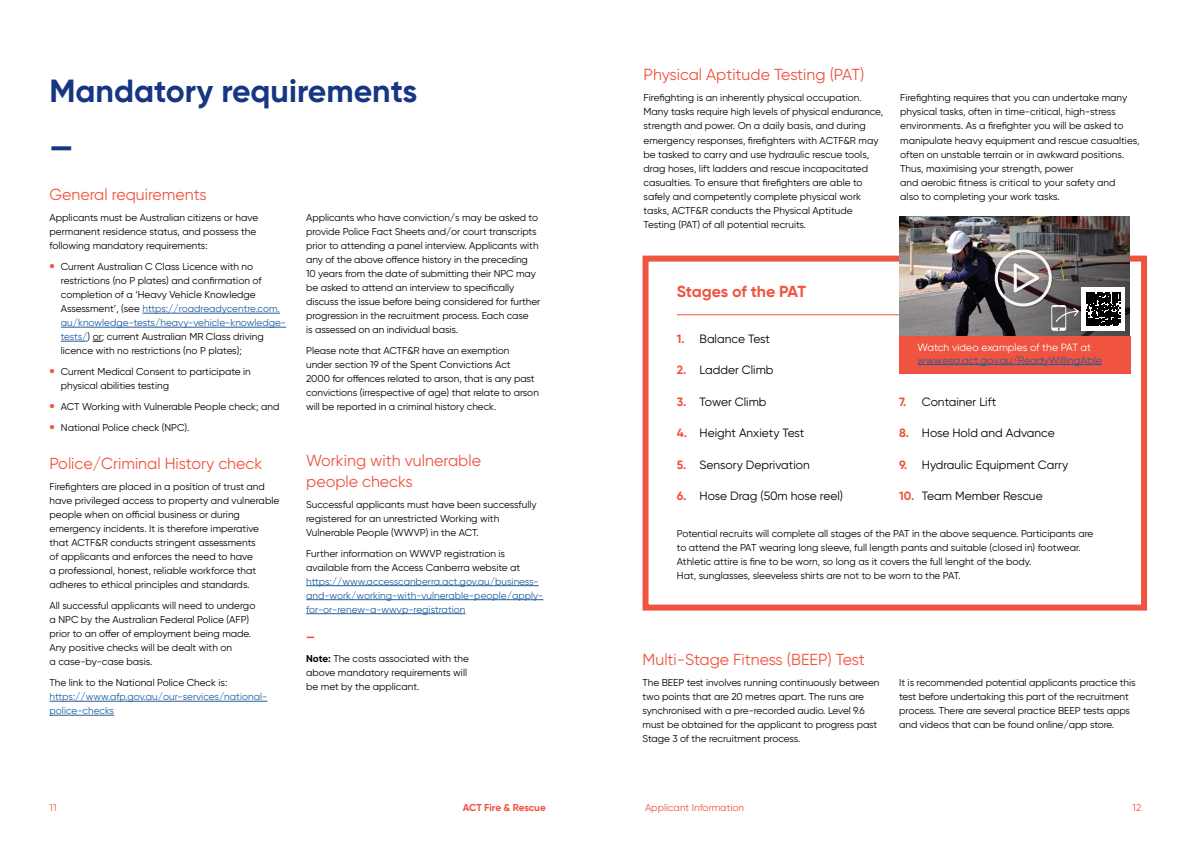
<style>
.page{position:relative;width:1191px;height:842px;background:#fff}
.page>*{position:absolute;margin:0;border:0;box-sizing:border-box;transform-origin:0 0}
.Dash{font:700 32px "Gilroy";color:#163683}
.H2_single_col{font:16px/21px "Gilroy";color:#f0533f}
.t1{font:700 16px "Gilroy";letter-spacing:-.015em;color:#f0533f}
.t2{font:12px "Gilroy";color:#000}
.t3{font:700 12px "Gilroy";color:#f0533f}
.Body{font:10.5px/12.6px "Gilroy";color:#215e9e}
.Body-2{font:10px/14px "Gilroy";letter-spacing:-.005em;color:#000}
.Body-3{font:10px/14px "Gilroy";color:#215e9e}
.t4{font:10px "Gilroy";color:#f0533f}
.t5{font:700 10px "Gilroy";letter-spacing:-.01em;color:#f0533f}
.s1{font-weight:800;font-size:14px;color:#f0533f}
.s2{color:#215e9e}
.s3{color:#000}
.s4{font-weight:700}
.s5{font-weight:700;color:#f0533f}
.s6{color:#fff}
</style>
<div class="page">
<hr style="left:142px;top:313px;width:138px;height:1px;background:#215e9e">
<hr style="left:61px;top:327px;width:225px;height:1px;background:#215e9e">
<svg style="left:61px;top:341px;width:41px;height:1px"></svg>
<hr style="left:50px;top:701px;width:217px;height:1px;background:#215e9e">
<hr style="left:50px;top:715px;width:64px;height:1px;background:#215e9e">
<hr style="left:306px;top:585px;width:233px;height:1px;background:#215e9e">
<hr style="left:306px;top:599px;width:237px;height:1px;background:#215e9e">
<hr style="left:306px;top:613px;width:159px;height:1px;background:#215e9e">
<hr style="left:677px;top:315px;width:222px;height:1px;background:#f0533f">
<div style="left:642px;top:256px;width:505px;height:355px;border:6px solid #f0533f"></div>
<img style="left:899px;top:217px;width:231px;height:119px">
<div style="left:899px;top:336px;width:231px;height:37px;background:#f0533f"></div>
<hr style="left:917px;top:364px;width:185px;height:1px;background:#215e9e">
<div style="left:1081px;top:288px;width:43px;height:43px;background:#fff"></div>
<svg style="left:1086px;top:292px;width:34px;height:34px"></svg>
<svg style="left:994px;top:249px;width:84px;height:82px;background:#7b7677"></svg>
<h1 class="Dash" style="left:50px;top:71px;width:369px">Mandatory requirements</h1>
<p class="Dash" style="left:50px;top:127px;width:25px">—</p>
<p class="H2_single_col" style="left:50px;top:184px;width:159px">General requirements</p>
<p class="Body-2" style="left:50px;top:211px;width:210px">Applicants must be Australian citizens or have permanent residence status, and possess the following mandatory requirements:</p>
<p class="Body-2" style="left:61px;top:260px;width:227px;text-indent:-11px"><span class="s1">•</span> Current Australian C Class Licence with no restrictions (no P plates) and confirmation of completion of a ‘Heavy Vehicle Knowledge Assessment’, (see <span class="s2">https://roadreadycentre.com. au/knowledge-tests/heavy-vehicle-knowledge&shy;tests/</span>) or; current Australian MR Class driving licence with no restrictions (no P plates);</p>
<p class="Body-2" style="left:61px;top:365px;width:191px;text-indent:-11px"><span class="s1">•</span> Current Medical Consent to participate in physical abilities testing</p>
<p class="Body-2" style="left:50px;top:400px;width:231px"><span class="s1">•</span> ACT Working with Vulnerable People check; and</p>
<p class="Body-2" style="left:50px;top:421px;width:141px"><span class="s1">•</span> National Police check (NPC).</p>
<h2 class="H2_single_col" style="left:50px;top:453px;width:214px">Police/Criminal History check</h2>
<p class="Body-2" style="left:50px;top:480px;width:231px">Firefighters are placed in a position of trust and have privileged access to property and vulnerable people when on official business or during emergency incidents. It is therefore imperative that ACTF&amp;R conducts stringent assessments<br>of applicants and enforces the need to have<br>a professional, honest, reliable workforce that adheres to ethical principles and standards.</p>
<p class="Body-2" style="left:50px;top:599px;width:207px">All successful applicants will need to undergo a NPC by the Australian Federal Police (AFP) prior to an offer of employment being made.<br>Any positive checks will be dealt with on<br>a case-by-case basis.</p>
<p class="Body-3" style="left:50px;top:676px;width:219px"><span class="s3">The link to the National Police Check is: </span>https://www.afp.gov.au/our-services/national&shy;police-checks</p>
<p class="Body-2" style="left:306px;top:211px;width:236px">Applicants who have conviction/s may be asked to provide Police Fact Sheets and/or court transcripts prior to attending a panel interview. Applicants with any of the above offence history in the preceding<br>10 years from the date of submitting their NPC may be asked to attend an interview to specifically discuss the issue before being considered for further progression in the recruitment process. Each case<br>is assessed on an individual basis.</p>
<p class="Body-2" style="left:306px;top:344px;width:234px">Please note that ACTF&amp;R have an exemption<br>under section 19 of the Spent Convictions Act<br>2000 for offences related to arson, that is any past convictions (irrespective of age) that relate to arson will be reported in a criminal history check.</p>
<h2 class="H2_single_col" style="left:306px;top:449px;width:176px">Working with vulnerable people checks</h2>
<p class="Body-2" style="left:306px;top:497px;width:232px">Successful applicants must have been successfully registered for an unrestricted Working with<br>Vulnerable People (WWVP) in the ACT.</p>
<p class="Body-3" style="left:306px;top:546px;width:239px"><span class="s3">Further information on WWVP registration is available from the Access Canberra website at </span>https://www.accesscanberra.act.gov.au/business&shy;and-work/working-with-vulnerable-people/apply&shy;for-or-renew-a-wwvp-registration</p>
<h3 class="t3" style="left:306px;top:629px;width:10px">—</h3>
<p class="Body-2" style="left:306px;top:651px;width:164px"><span class="s4">Note:</span> The costs associated with the above mandatory requirements will be met by the applicant.</p>
<p class="H2_single_col" style="left:643px;top:64px;width:222px">Physical Aptitude Testing (PAT)</p>
<p class="Body-2" style="left:643px;top:91px;width:241px">Firefighting is an inherently physical occupation.<br>Many tasks require high levels of physical endurance, strength and power. On a daily basis, and during emergency responses, firefighters with ACTF&amp;R may be tasked to carry and use hydraulic rescue tools, drag hoses, lift ladders and rescue incapacitated casualties. To ensure that firefighters are able to safely and competently complete physical work tasks, ACTF&amp;R conducts the Physical Aptitude Testing (PAT) of all potential recruits.</p>
<p class="Body-2" style="left:900px;top:91px;width:241px">Firefighting requires that you can undertake many physical tasks, often in time-critical, high-stress environments. As a firefighter you will be asked to manipulate heavy equipment and rescue casualties, often on unstable terrain or in awkward positions.<br>Thus, maximising your strength, power<br>and aerobic fitness is critical to your safety and<br>also to completing your work tasks.</p>
<h3 class="t1" style="left:677px;top:281px;width:131px">Stages of the PAT</h3>
<p class="t2" style="left:677px;top:331px;width:94px"><span class="s5">1.</span> Balance Test</p>
<p class="t2" style="left:677px;top:363px;width:98px"><span class="s5">2.</span> Ladder Climb</p>
<p class="t2" style="left:677px;top:394px;width:91px"><span class="s5">3.</span> Tower Climb</p>
<p class="t2" style="left:677px;top:426px;width:129px"><span class="s5">4.</span> Height Anxiety Test</p>
<p class="t2" style="left:677px;top:457px;width:134px"><span class="s5">5.</span> Sensory Deprivation</p>
<p class="t2" style="left:677px;top:489px;width:168px"><span class="s5">6.</span> Hose Drag (50m hose reel)</p>
<p class="Body" style="left:917px;top:341px;width:186px"><span class="s6">Watch video examples of the PAT at </span>www.esa.act.gov.au/ReadyWillingAble</p>
<p class="t2" style="left:899px;top:394px;width:99px"><span class="s5">7.</span> Container Lift</p>
<p class="t2" style="left:899px;top:426px;width:157px"><span class="s5">8.</span> Hose Hold and Advance</p>
<p class="t2" style="left:899px;top:457px;width:170px"><span class="s5">9.</span> Hydraulic Equipment Carry</p>
<p class="t2" style="left:899px;top:489px;width:145px"><span class="s5">10.</span> Team Member Rescue</p>
<p class="Body-2" style="left:677px;top:527px;width:418px">Potential recruits will complete all stages of the PAT in the above sequence. Participants are to attend the PAT wearing long sleeve, full length pants and suitable (closed in) footwear.<br>Athletic attire is fine to be worn, so long as it covers the full lenght of the body.<br>Hat, sunglasses, sleeveless shirts are not to be worn to the PAT.</p>
<p class="H2_single_col" style="left:642px;top:648px;width:224px">Multi-Stage Fitness (BEEP) Test</p>
<p class="Body-2" style="left:642px;top:675px;width:238px">The BEEP test involves running continuously between two points that are 20 metres apart. The runs are synchronised with a pre-recorded audio. Level 9.6 must be obtained for the applicant to progress past Stage 3 of the recruitment process.</p>
<p class="Body-2" style="left:899px;top:675px;width:238px">It is recommended potential applicants practice this test before undertaking this part of the recruitment process. There are several practice BEEP tests apps and videos that can be found online/app store.</p>
<p class="t4" style="left:50px;top:801px;width:8px">11</p>
<p class="t5" style="left:463px;top:801px;width:85px">ACT Fire &amp; Rescue</p>
<p class="t4" style="left:645px;top:801px;width:101px">Applicant Information</p>
<p class="t4" style="left:1132px;top:801px;width:10px">12</p>
</div>
